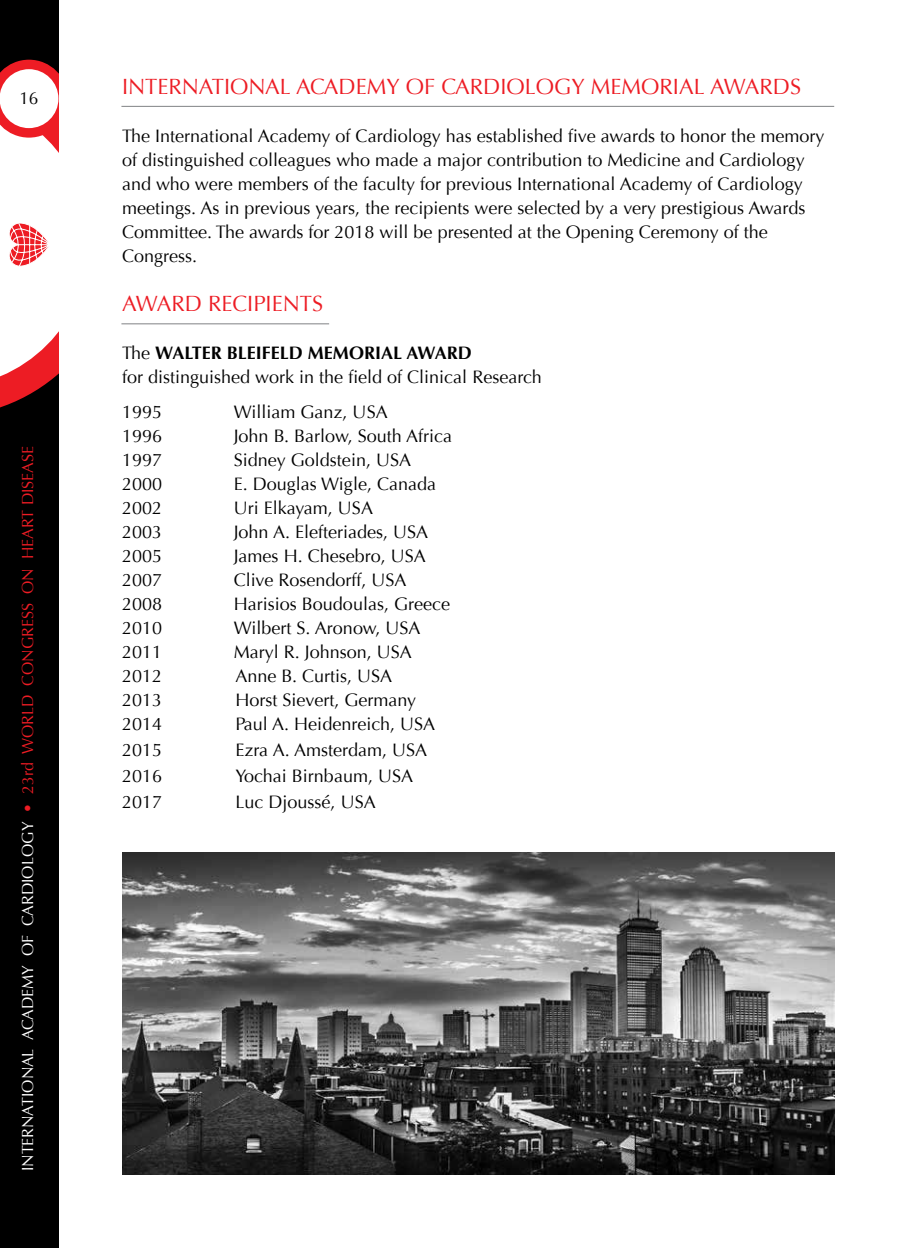
<style>
.page{position:relative;width:908px;height:1248px;background:#fff}
.page>*{position:absolute;margin:0;border:0;box-sizing:border-box;transform-origin:0 0}
.t1{font:22px "Optima";color:#ed1c24}
.t2{font:18px/24px "Optima";color:#000}
.t3{font:17.2px "Optima";color:#000}
.t4{font:16px "Optima";color:#fff}
.s1{color:#ed1c24}
.s2{font-weight:700}
</style>
<div class="page">
<div style="left:0;top:0;width:58px;height:1247px;background:#000"></div>
<svg style="left:0;top:60px;width:58px;height:348px;background:#edc0c2"></svg>
<hr style="left:121px;top:106px;width:712px;height:1px;background:#808285">
<hr style="left:121px;top:323px;width:208px;height:1px;background:#808285">
<img style="left:122px;top:852px;width:711px;height:322px">
<p class="t3" style="left:19px;top:88px;width:21px">16</p>
<p class="t4" style="left:18px;top:1171px;width:727px;rotate:-90deg">INTERNATIONAL ACADEMY OF CARDIOLOGY <span class="s1">• 23rd WORLD CONGRESS ON HEART DISEASE</span></p>
<p class="t1" style="left:122px;top:74px;width:680px">INTERNATIONAL ACADEMY OF CARDIOLOGY MEMORIAL AWARDS</p>
<p class="t2" style="left:122px;top:124px;width:703px">The International Academy of Cardiology has established five awards to honor the memory of distinguished colleagues who made a major contribution to Medicine and Cardiology and who were members of the faculty for previous International Academy of Cardiology meetings. As in previous years, the recipients were selected by a very prestigious Awards Committee. The awards for 2018 will be presented at the Opening Ceremony of the Congress.</p>
<p class="t1" style="left:122px;top:291px;width:202px">AWARD RECIPIENTS</p>
<p class="t2" style="left:122px;top:341px;width:421px">The <span class="s2">WALTER BLEIFELD MEMORIAL AWARD<br></span>for distinguished work in the field of Clinical Research</p>
<p class="t2" style="left:122px;top:400px;width:42px">1995</p>
<p class="t2" style="left:234px;top:400px;width:155px">William Ganz, USA</p>
<p class="t2" style="left:122px;top:424px;width:42px">1996</p>
<p class="t2" style="left:234px;top:424px;width:220px">John B. Barlow, South Africa</p>
<p class="t2" style="left:122px;top:448px;width:42px">1997</p>
<p class="t2" style="left:234px;top:448px;width:179px">Sidney Goldstein, USA</p>
<p class="t2" style="left:122px;top:472px;width:42px">2000</p>
<p class="t2" style="left:234px;top:472px;width:204px">E. Douglas Wigle, Canada</p>
<p class="t2" style="left:122px;top:496px;width:42px">2002</p>
<p class="t2" style="left:234px;top:496px;width:141px">Uri Elkayam, USA</p>
<p class="t2" style="left:122px;top:520px;width:42px">2003</p>
<p class="t2" style="left:234px;top:520px;width:196px">John A. Elefteriades, USA</p>
<p class="t2" style="left:122px;top:544px;width:42px">2005</p>
<p class="t2" style="left:234px;top:544px;width:193px">James H. Chesebro, USA</p>
<p class="t2" style="left:122px;top:568px;width:42px">2007</p>
<p class="t2" style="left:234px;top:568px;width:174px">Clive Rosendorff, USA</p>
<p class="t2" style="left:122px;top:592px;width:42px">2008</p>
<p class="t2" style="left:234px;top:592px;width:218px">Harisios Boudoulas, Greece</p>
<p class="t2" style="left:122px;top:616px;width:42px">2010</p>
<p class="t2" style="left:234px;top:616px;width:188px">Wilbert S. Aronow, USA</p>
<p class="t2" style="left:122px;top:640px;width:42px">2011</p>
<p class="t2" style="left:234px;top:640px;width:179px">Maryl R. Johnson, USA</p>
<p class="t2" style="left:122px;top:664px;width:42px">2012</p>
<p class="t2" style="left:235px;top:664px;width:158px">Anne B. Curtis, USA</p>
<p class="t2" style="left:122px;top:688px;width:42px">2013</p>
<p class="t2" style="left:235px;top:688px;width:182px">Horst Sievert, Germany</p>
<p class="t2" style="left:122px;top:712px;width:42px">2014</p>
<p class="t2" style="left:235px;top:712px;width:201px">Paul A. Heidenreich, USA</p>
<p class="t2" style="left:122px;top:738px;width:42px">2015</p>
<p class="t2" style="left:235px;top:738px;width:193px">Ezra A. Amsterdam, USA</p>
<p class="t2" style="left:122px;top:764px;width:42px">2016</p>
<p class="t2" style="left:235px;top:764px;width:179px">Yochai Birnbaum, USA</p>
<p class="t2" style="left:122px;top:790px;width:42px">2017</p>
<p class="t2" style="left:235px;top:790px;width:142px">Luc Djoussé, USA</p>
</div>
